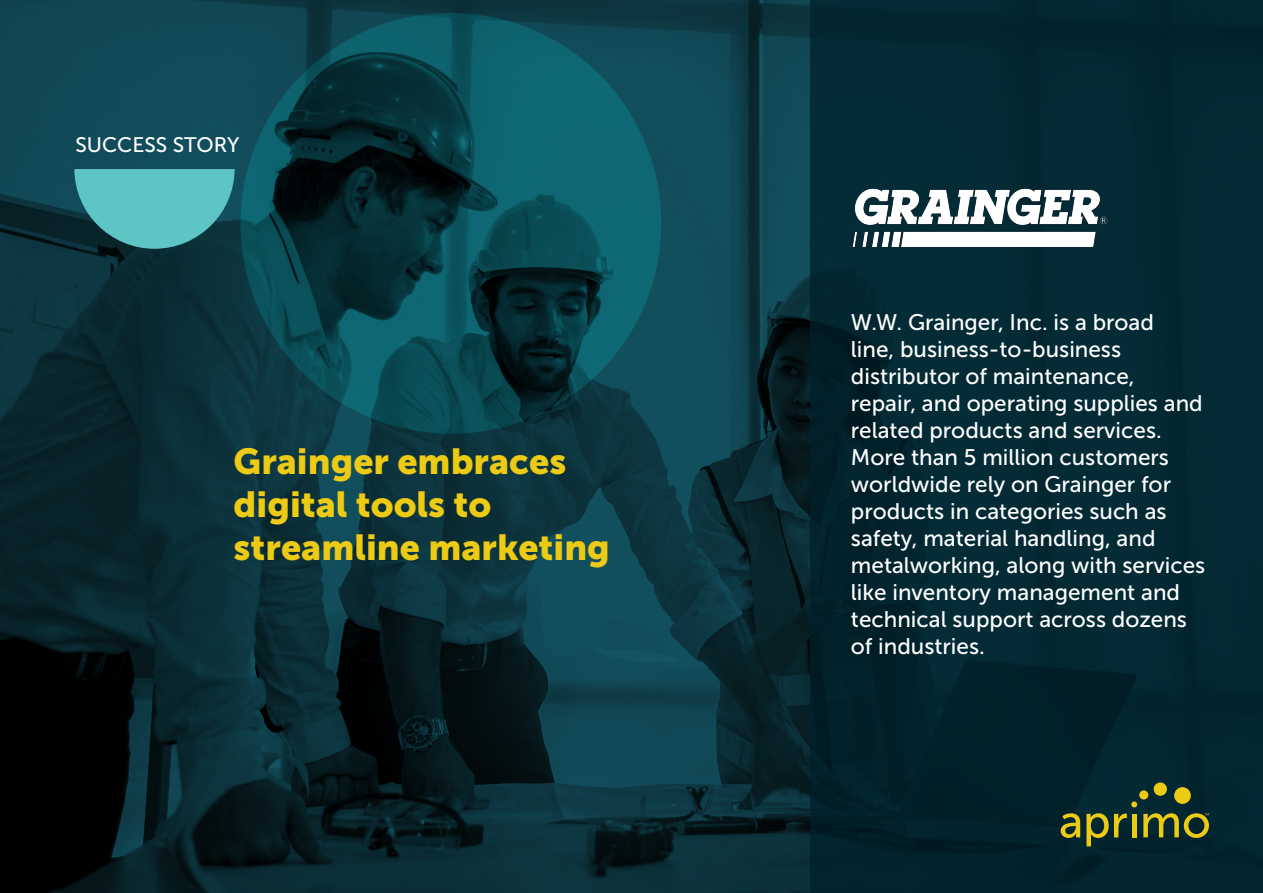
<style>
.page{position:relative;width:1263px;height:893px;background:#fff}
.page>*{position:absolute;margin:0;border:0;box-sizing:border-box;transform-origin:0 0}
.body{font:36px/43.2px "Museo Sans 900";color:#edcb14}
.body-2{font:22.5px/27px "Museo Sans 500";color:#fff}
.t1{font:21px "Museo Sans 500";color:#fff}
</style>
<div class="page">
<img style="left:0;top:0;width:810px;height:893px">
<div style="left:810px;top:0;width:453px;height:893px;background:#032933"></div>
<svg style="left:74px;top:169px;width:161px;height:80px;background:#4aa4a4"></svg>
<svg style="left:1061px;top:813px;width:19px;height:25px"></svg>
<svg style="left:1086px;top:813px;width:41px;height:33px"></svg>
<hr style="left:1132px;top:814px;width:4px;height:23px;background:#edcb14">
<svg style="left:1131px;top:782px;width:60px;height:25px"></svg>
<svg style="left:1143px;top:813px;width:66px;height:25px"></svg>
<svg style="left:240px;top:13px;width:421px;height:421px;background:#08464f"></svg>
<img style="left:852px;top:188px;width:256px;height:59px">
<p class="t1" style="left:75px;top:133px;width:165px">SUCCESS STORY</p>
<p class="body" style="left:234px;top:439px;width:378px">Grainger embraces digital tools to streamline marketing</p>
<p class="body-2" style="left:851px;top:309px;width:356px">W.W. Grainger, Inc. is a broad<br>line, business-to-business distributor of maintenance, repair, and operating supplies and related products and services.<br>More than 5 million customers worldwide rely on Grainger for products in categories such as safety, material handling, and metalworking, along with services like inventory management and technical support across dozens of industries.</p>
</div>
